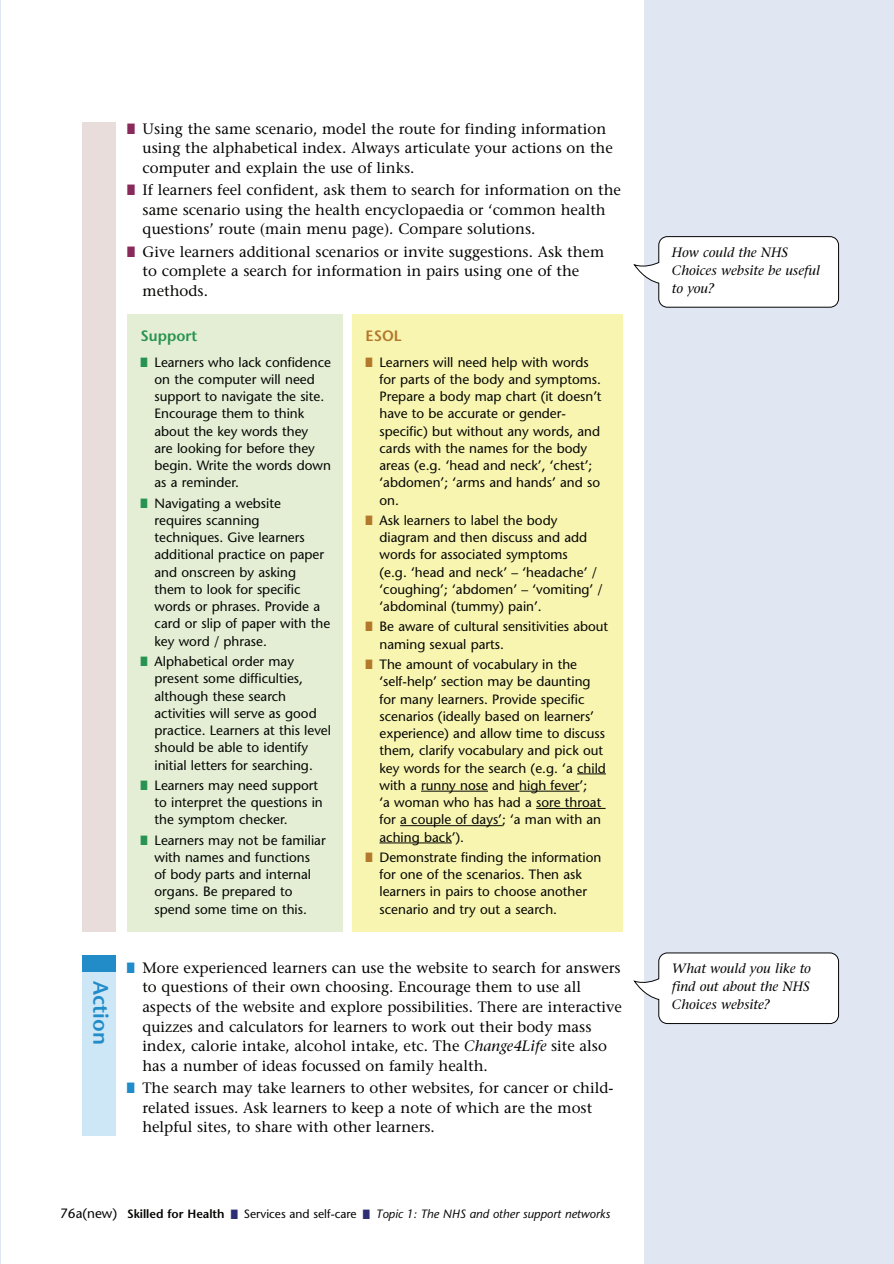
<style>
.page{position:relative;width:894px;height:1264px;background:#fff}
.page>*{position:absolute;margin:0;border:0;box-sizing:border-box;transform-origin:0 0}
.t1{font:600 21px "Stone Sans";color:#218cc8}
.t2{font:15px/19.5px "Stone Serif";color:#040503}
.t3{font:600 15px "Stone Sans";color:#289351}
.t4{font:600 15px "Stone Sans";color:#b3782c}
.t5{font:13.5px/17.2px "Stone Sans";color:#040503}
.t6{font:italic 13.5px/18px "Stone Serif";color:#040503}
.t7{font:italic 12px "Stone Sans";color:#040503}
.s1{color:#882a5a}
.s2{color:#289351}
.s3{color:#b3782c}
.s4{color:#218cc8}
.s5{font-style:italic}
.s6{font-style:normal;font-size:13.5px}
.s7{font-weight:600;font-style:normal}
.s8{color:#2d2e73}
.s9{font-style:normal}
</style>
<div class="page">
<hr style="left:0;top:0;width:1px;height:1263px;background:#e0e7f3">
<div style="left:644px;top:0;width:249px;height:1263px;background:#e0e7f3"></div>
<div style="left:82px;top:122px;width:33px;height:809px;background:#e9dddb"></div>
<svg style="left:633px;top:236px;width:206px;height:72px;background:#f4f4f5"></svg>
<svg style="left:633px;top:952px;width:206px;height:72px;background:#f4f5f5"></svg>
<div style="left:352px;top:314px;width:270px;height:617px;background:#f8f5b0"></div>
<svg style="left:577px;top:773px;width:29px;height:1px"></svg>
<hr style="left:421px;top:790px;width:67px;height:1px;background:#040503">
<hr style="left:519px;top:790px;width:60px;height:1px;background:#040503">
<hr style="left:536px;top:808px;width:69px;height:1px;background:#040503">
<hr style="left:400px;top:825px;width:102px;height:1px;background:#040503">
<hr style="left:379px;top:842px;width:72px;height:1px;background:#040503">
<div style="left:127px;top:314px;width:216px;height:617px;background:#e4eed4"></div>
<div style="left:82px;top:955px;width:33px;height:180px;background:#cee7f7"></div>
<div style="left:82px;top:955px;width:33px;height:17px;background:#218cc8"></div>
<p class="t2" style="left:142px;top:120px;width:472px;text-indent:-15px"><span class="s1">■</span> Using the same scenario, model the route for finding information using the alphabetical index. Always articulate your actions on the computer and explain the use of links.</p>
<p class="t2" style="left:142px;top:182px;width:480px;text-indent:-15px"><span class="s1">■</span> If learners feel confident, ask them to search for information on the same scenario using the health encyclopaedia or ‘common health questions’ route (main menu page). Compare solutions.</p>
<p class="t2" style="left:142px;top:243px;width:463px;text-indent:-15px"><span class="s1">■</span> Give learners additional scenarios or invite suggestions. Ask them to complete a search for information in pairs using one of the methods.</p>
<p class="t6" style="left:671px;top:244px;width:150px">How could the NHS<br>Choices website be useful to you?</p>
<h1 class="t1" style="left:109px;top:981px;width:65px;rotate:90deg">Action</h1>
<p class="t3" style="left:140px;top:330px;width:58px">Support</p>
<p class="t5" style="left:154px;top:355px;width:178px;text-indent:-14px"><span class="s2">■</span> Learners who lack confidence on the computer will need support to navigate the site.<br>Encourage them to think about the key words they<br>are looking for before they begin. Write the words down as a reminder.</p>
<p class="t5" style="left:154px;top:496px;width:177px;text-indent:-14px"><span class="s2">■</span> Navigating a website requires scanning techniques. Give learners additional practice on paper and onscreen by asking them to look for specific words or phrases. Provide a card or slip of paper with the key word / phrase.</p>
<p class="t5" style="left:154px;top:654px;width:178px;text-indent:-14px"><span class="s2">■</span> Alphabetical order may present some difficulties, although these search activities will serve as good practice. Learners at this level should be able to identify initial letters for searching.</p>
<p class="t5" style="left:154px;top:778px;width:170px;text-indent:-14px"><span class="s2">■</span> Learners may need support to interpret the questions in the symptom checker.</p>
<p class="t5" style="left:154px;top:832px;width:173px;text-indent:-14px"><span class="s2">■</span> Learners may not be familiar with names and functions<br>of body parts and internal organs. Be prepared to spend some time on this.</p>
<p class="t4" style="left:365px;top:330px;width:38px">ESOL</p>
<p class="t5" style="left:379px;top:355px;width:223px;text-indent:-14px"><span class="s3">■</span> Learners will need help with words for parts of the body and symptoms.<br>Prepare a body map chart (it doesn’t have to be accurate or gender&shy;specific) but without any words, and cards with the names for the body areas (e.g. ‘head and neck’, ‘chest’; ‘abdomen’; ‘arms and hands’ and so on.</p>
<p class="t5" style="left:379px;top:513px;width:225px;text-indent:-14px"><span class="s3">■</span> Ask learners to label the body diagram and then discuss and add words for associated symptoms<br>(e.g. ‘head and neck’ – ‘headache’ / ‘coughing’; ‘abdomen’ – ‘vomiting’ / ‘abdominal (tummy) pain’.</p>
<p class="t5" style="left:379px;top:619px;width:230px;text-indent:-14px"><span class="s3">■</span> Be aware of cultural sensitivities about naming sexual parts.</p>
<p class="t5" style="left:379px;top:657px;width:228px;text-indent:-14px"><span class="s3">■</span> The amount of vocabulary in the ‘self-help’ section may be daunting for many learners. Provide specific scenarios (ideally based on learners’ experience) and allow time to discuss them, clarify vocabulary and pick out key words for the search (e.g. ‘a child with a runny nose and high fever’;<br>‘a woman who has had a sore throat for a couple of days’; ‘a man with an aching back’).</p>
<p class="t5" style="left:379px;top:850px;width:223px;text-indent:-14px"><span class="s3">■</span> Demonstrate finding the information for one of the scenarios. Then ask learners in pairs to choose another scenario and try out a search.</p>
<p class="t2" style="left:142px;top:959px;width:481px;text-indent:-15px"><span class="s4">■</span> More experienced learners can use the website to search for answers to questions of their own choosing. Encourage them to use all aspects of the website and explore possibilities. There are interactive quizzes and calculators for learners to work out their body mass index, calorie intake, alcohol intake, etc. The <span class="s5">Change4Life</span> site also has a number of ideas focussed on family health.</p>
<p class="t2" style="left:142px;top:1079px;width:472px;text-indent:-15px"><span class="s4">■</span> The search may take learners to other websites, for cancer or child&shy;related issues. Ask learners to keep a note of which are the most helpful sites, to share with other learners.</p>
<p class="t7" style="left:60px;top:1209px;width:551px"><span class="s6">76a(new)</span> <span class="s7">Skilled for Health</span> <span class="s8">■</span> <span class="s9">Services and self-care</span> <span class="s8">■</span> Topic 1: The NHS and other support networks</p>
<p class="t6" style="left:671px;top:960px;width:140px;text-align:justify">What would you like to find out about the NHS Choices website?</p>
</div>
